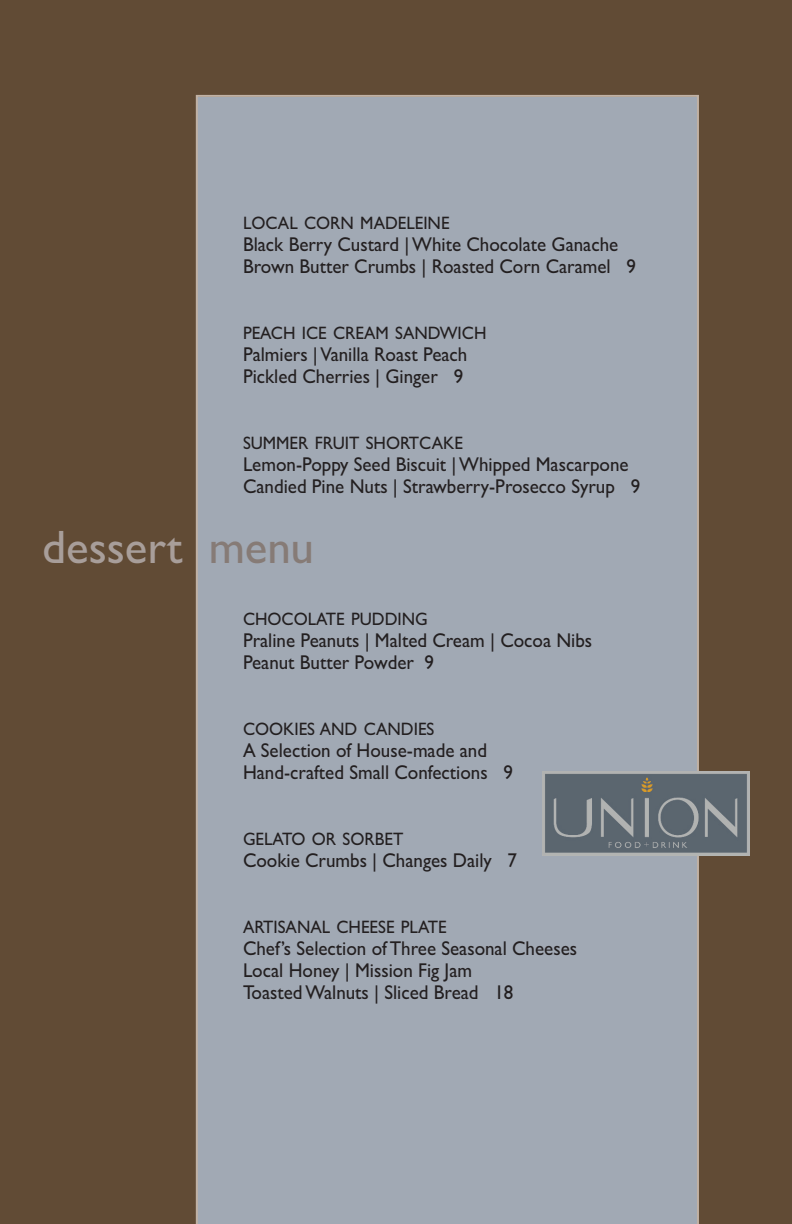
<style>
.page{position:relative;width:792px;height:1224px;background:#614b35}
.page>*{position:absolute;margin:0;border:0;box-sizing:border-box;transform-origin:0 0}
.t1{font:47px "Gill Sans";color:#a89e9a}
.t2{font:20px/22px "Gill Sans";color:#231f20;scale:.95 1}
.t3{font:18px "Gill Sans";color:#231f20;scale:.95 1}
.s1{color:#867b76}
</style>
<div class="page">
<div style="left:196px;top:95px;width:503px;height:1129px;background:#a1a9b4"></div>
<img style="left:542px;top:772px;width:208px;height:84px">
<p class="t3" style="left:243px;top:212px;width:219px">LOCAL CORN MADELEINE</p>
<p class="t2" style="left:243px;top:233px;width:415px">Black Berry Custard |White Chocolate Ganache<br>Brown Butter Crumbs | Roasted Corn Caramel 9</p>
<p class="t3" style="left:243px;top:322px;width:258px">PEACH ICE CREAM SANDWICH</p>
<p class="t2" style="left:243px;top:343px;width:238px">Palmiers |Vanilla Roast Peach<br>Pickled Cherries | Ginger 9</p>
<p class="t3" style="left:243px;top:432px;width:233px">SUMMER FRUIT SHORTCAKE</p>
<p class="t2" style="left:243px;top:453px;width:420px">Lemon-Poppy Seed Biscuit |Whipped Mascarpone<br>Candied Pine Nuts | Strawberry-Prosecco Syrup 9</p>
<h1 class="t1" style="left:42px;top:520px;width:273px">dessert <span class="s1">menu</span></h1>
<p class="t3" style="left:243px;top:608px;width:196px">CHOCOLATE PUDDING</p>
<p class="t2" style="left:243px;top:629px;width:369px">Praline Peanuts | Malted Cream | Cocoa Nibs<br>Peanut Butter Powder 9</p>
<p class="t3" style="left:243px;top:718px;width:203px">COOKIES AND CANDIES</p>
<p class="t2" style="left:243px;top:739px;width:286px">A Selection of House-made and<br>Hand-crafted Small Confections 9</p>
<p class="t3" style="left:243px;top:828px;width:170px">GELATO OR SORBET</p>
<p class="t2" style="left:243px;top:849px;width:290px">Cookie Crumbs | Changes Daily 7</p>
<p class="t3" style="left:243px;top:916px;width:216px">ARTISANAL CHEESE PLATE</p>
<p class="t2" style="left:243px;top:937px;width:353px">Chef’s Selection of Three Seasonal Cheeses<br>Local Honey | Mission Fig Jam<br>ToastedWalnuts | Sliced Bread 18</p>
</div>
